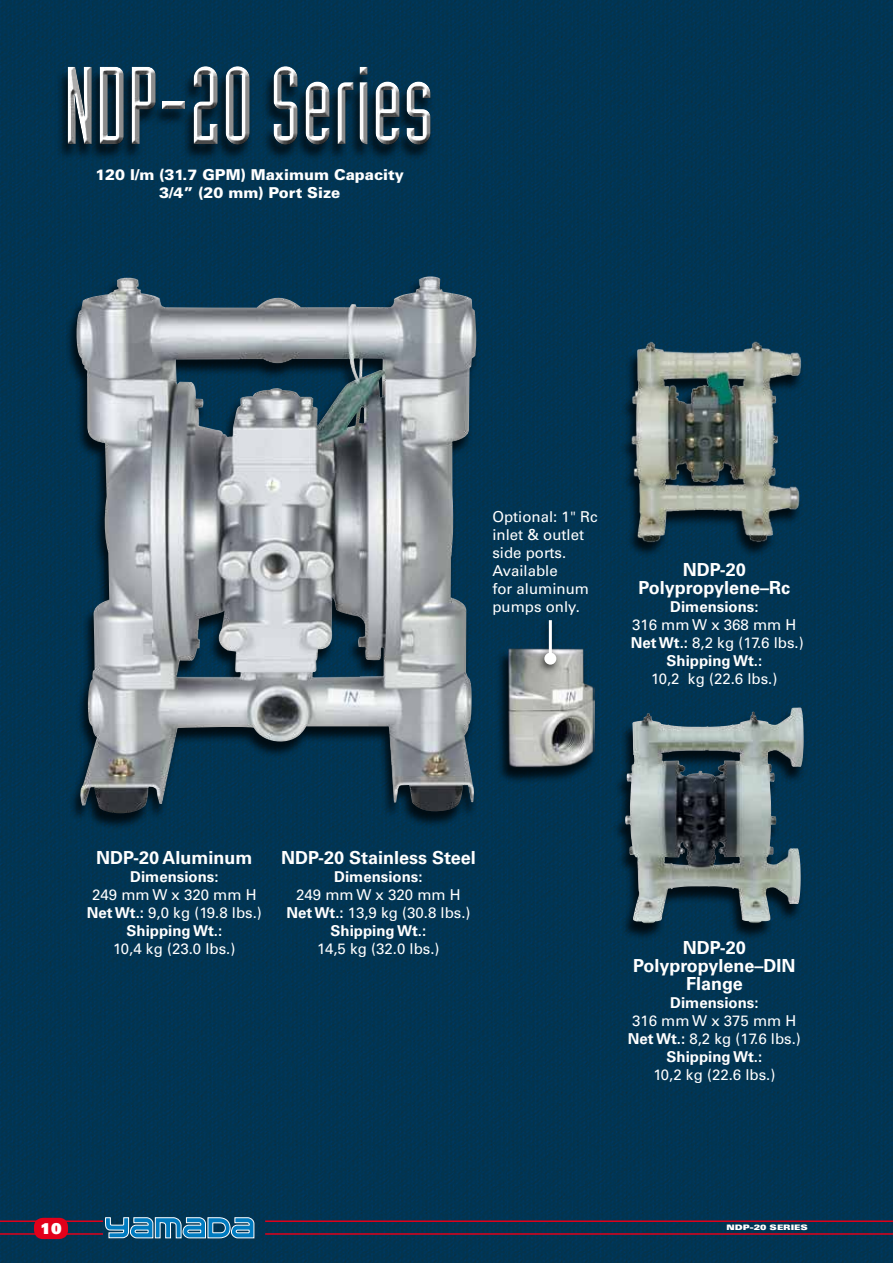
<style>
.page{position:relative;width:893px;height:1263px;background:#fff}
.page>*{position:absolute;margin:0;border:0;box-sizing:border-box;transform-origin:0 0}
.t1{font:108px "Industria LT Std Solid";color:#fff}
.t2{font:700 18px/18px "Univers LT Std";color:#fff;text-align:center}
.t3{font:15px/18px "Univers LT Std";color:#fff;text-align:center}
.t4{font:900 15px/18px "Univers LT Std";color:#fff;text-align:center}
.t5{font:700 15px "Univers LT Std";color:#fff}
.t6{font:15px "Univers LT Std X Black";color:#fff}
.t7{font:7.5px "Univers LT Std X Black Ex";color:#fff}
.s1{font-weight:700}
</style>
<div class="page">
<img style="left:0;top:0;width:893px;height:1263px">
<hr style="left:0;top:1220px;width:103px;height:2px;background:#e2001a">
<hr style="left:0;top:1233px;width:103px;height:2px;background:#e2001a">
<hr style="left:265px;top:1220px;width:628px;height:2px;background:#e2001a">
<hr style="left:265px;top:1233px;width:628px;height:2px;background:#e2001a">
<svg style="left:104px;top:1217px;width:151px;height:22px"></svg>
<div style="left:34px;top:1218px;width:34px;height:21px;background:#e2001a;border-radius:9px"></div>
<div style="left:613px;top:709px;width:194px;height:232px;background:#000;opacity:.75"></div>
<img style="left:626px;top:707px;width:174px;height:109px">
<div style="left:64px;top:278px;width:416px;height:553px;background:#000;opacity:.75"></div>
<img style="left:76px;top:276px;width:400px;height:537px">
<div style="left:495px;top:649px;width:103px;height:135px;background:#000;opacity:.75"></div>
<img style="left:507px;top:648px;width:87px;height:119px">
<div style="left:620px;top:344px;width:184px;height:214px;background:#000;opacity:.75"></div>
<img style="left:625px;top:336px;width:179px;height:212px">
<div style="left:55px;top:67px;width:379px;height:95px;background:#000;opacity:.75"></div>
<div style="left:60px;top:59px;width:378px;height:88px;background:#013553"></div>
<svg style="left:60px;top:62px;width:378px;height:90px"></svg>
<div style="left:535px;top:616px;width:28px;height:60px;background:#000;opacity:.75"></div>
<hr style="left:549px;top:620px;width:3px;height:39px;background:#fff">
<div style="left:544px;top:653px;width:12px;height:12px;background:#fff;border-radius:50%"></div>
<h1 class="t1" style="left:64px;top:47px;width:371px">NDP-20 Series</h1>
<p class="t4" style="left:96px;top:165px;width:310px">120 l/m (31.7 GPM) Maximum Capacity<br>3/4” (20 mm) Port Size</p>
<p class="t3" style="left:492px;top:508px;width:107px;text-align:left">Optional: 1" Rc inlet &amp; outlet side ports.<br>Available<br>for aluminum pumps only.</p>
<p class="t2" style="left:639px;top:561px;width:153px">NDP-20<br>Polypropylene–Rc</p>
<p class="t5" style="left:670px;top:598px;width:90px">Dimensions:</p>
<p class="t3" style="left:631px;top:616px;width:174px">316 mm W x 368 mm H<br><span class="s1">Net Wt.:</span> 8,2 kg (17.6 lbs.)<br><span class="s1">Shipping Wt.:</span></p>
<p class="t3" style="left:651px;top:670px;width:128px">10,2 kg (22.6 lbs.)</p>
<p class="t2" style="left:96px;top:849px;width:158px">NDP-20 Aluminum</p>
<p class="t5" style="left:130px;top:868px;width:90px">Dimensions:</p>
<p class="t3" style="left:87px;top:886px;width:177px">249 mm W x 320 mm H<br><span class="s1">Net Wt.:</span> 9,0 kg (19.8 lbs.)<br><span class="s1">Shipping Wt.:</span></p>
<p class="t3" style="left:113px;top:940px;width:124px">10,4 kg (23.0 lbs.)</p>
<p class="t2" style="left:281px;top:849px;width:196px">NDP-20 Stainless Steel</p>
<p class="t5" style="left:334px;top:868px;width:90px">Dimensions:</p>
<p class="t3" style="left:286px;top:886px;width:186px">249 mm W x 320 mm H<br><span class="s1">Net Wt.:</span> 13,9 kg (30.8 lbs.)<br><span class="s1">Shipping Wt.:</span></p>
<p class="t3" style="left:317px;top:940px;width:124px">14,5 kg (32.0 lbs.)</p>
<p class="t6" style="left:40px;top:1218px;width:23px">10</p>
<p class="t2" style="left:633px;top:939px;width:164px">NDP-20<br>Polypropylene–DIN<br>Flange</p>
<p class="t5" style="left:670px;top:994px;width:90px">Dimensions:</p>
<p class="t3" style="left:628px;top:1012px;width:174px">316 mm W x 375 mm H<br><span class="s1">Net Wt.:</span> 8,2 kg (17.6 lbs.)<br><span class="s1">Shipping Wt.:</span></p>
<p class="t3" style="left:653px;top:1066px;width:124px">10,2 kg (22.6 lbs.)</p>
<p class="t7" style="left:727px;top:1223px;width:83px">NDP-20 SERIES</p>
</div>
